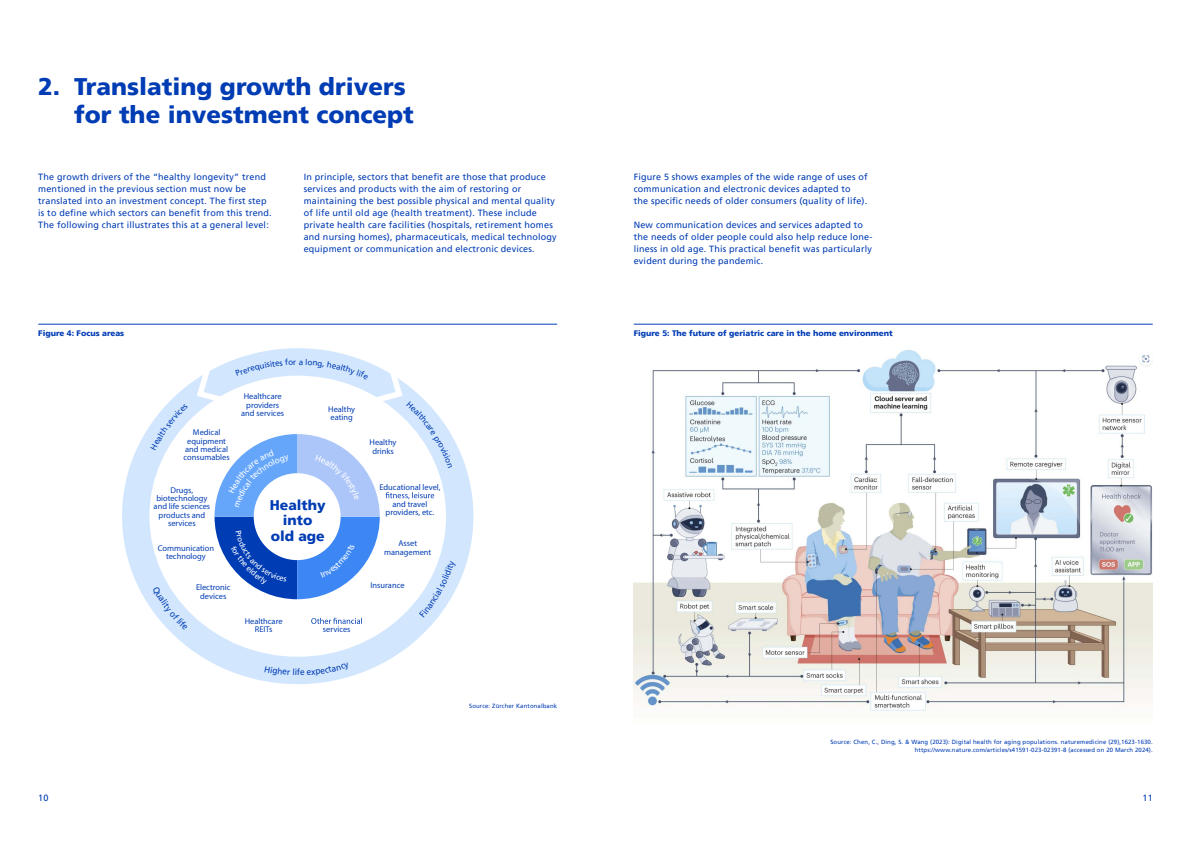
<style>
.page{position:relative;width:1191px;height:842px;background:#fff}
.page>*{position:absolute;margin:0;border:0;box-sizing:border-box;transform-origin:0 0}
.t1{font:900 24px/28px "Frutigerfor ZKB";color:#003cb4}
.t2{font:900 14px/15.4px "Frutigerfor ZKB";color:#003cb4;text-align:center}
.t3{font:9px/12px "Frutigerfor ZKB";letter-spacing:.02em;color:#003cb4}
.t4{font:8.6px "Frutigerfor ZKB";color:#003cb4}
.t5{font:8.4px/8.4px "Myriad Pro";color:#003cb4;text-align:center}
.t6{font:900 8px "Frutigerfor ZKB";color:#003cb4}
.t7{font:6px/8px "Frutigerfor ZKB";letter-spacing:.02em;color:#003cb4;text-align:right}
</style>
<div class="page">
<hr style="left:38px;top:324px;width:519px;height:1px;background:#003cb4">
<svg style="left:122px;top:348px;width:351px;height:336px"></svg>
<hr style="left:634px;top:324px;width:518px;height:1px;background:#003cb4">
<img style="left:634px;top:350px;width:518px;height:361px">
<svg style="left:265px;top:663px;width:85px;height:13px"></svg>
<svg style="left:150px;top:357px;width:306px;height:273px"></svg>
<h1 class="t1" style="left:74px;top:72px;width:341px;text-indent:-36px">2. Translating growth drivers for the investment concept</h1>
<p class="t3" style="left:38px;top:171px;width:235px">The growth drivers of the “healthy longevity” trend mentioned in the previous section must now be translated into an investment concept. The first step is to define which sectors can benefit from this trend.<br>The following chart illustrates this at a general level:</p>
<p class="t3" style="left:304px;top:171px;width:254px">In principle, sectors that benefit are those that produce services and products with the aim of restoring or maintaining the best possible physical and mental quality of life until old age (health treatment). These include private health care facilities (hospitals, retirement homes and nursing homes), pharmaceuticals, medical technology equipment or communication and electronic devices.</p>
<p class="t6" style="left:38px;top:328px;width:87px">Figure 4: Focus areas</p>
<p class="t5" style="left:183px;top:428px;width:48px">Medical equipment and medical consumables</p>
<p class="t5" style="left:154px;top:485px;width:58px">Drugs, biotechnology and life sciences products and services</p>
<p class="t5" style="left:158px;top:544px;width:58px">Communication technology</p>
<p class="t5" style="left:196px;top:583px;width:36px">Electronic devices</p>
<p class="t5" style="left:241px;top:392px;width:44px">Healthcare providers and services</p>
<p class="t5" style="left:328px;top:405px;width:28px;text-align:left">Healthy eating</p>
<h2 class="t2" style="left:270px;top:497px;width:57px">Healthy into old age</h2>
<p class="t5" style="left:245px;top:617px;width:39px">Healthcare<br>REITs</p>
<p class="t5" style="left:323px;top:625px;width:29px">services</p>
<p class="t4" style="left:297px;top:667px;width:5px">f</p>
<p class="t5" style="left:369px;top:438px;width:28px">Healthy drinks</p>
<p class="t5" style="left:379px;top:478px;width:62px;line-height:16.8px">Educational level, and travel</p>
<p class="t5" style="left:385px;top:508px;width:50px">providers, etc.</p>
<p class="t5" style="left:384px;top:539px;width:49px">Asset management</p>
<p class="t5" style="left:370px;top:580px;width:36px">Insurance</p>
<p class="t7" style="left:469px;top:702px;width:89px">Source: Zürcher Kantonalbank</p>
<p class="t3" style="left:634px;top:171px;width:235px">Figure 5 shows examples of the wide range of uses of communication and electronic devices adapted to<br>the specific needs of older consumers (quality of life).</p>
<p class="t3" style="left:634px;top:219px;width:240px">New communication devices and services adapted to the needs of older people could also help reduce lone&shy;liness in old age. This practical benefit was particularly evident during the pandemic.</p>
<p class="t6" style="left:634px;top:328px;width:260px">Figure 5: The future of geriatric care in the home environment</p>
<p class="t7" style="left:830px;top:738px;width:324px">Source: Chen, C., Ding, S. &amp; Wang (2023): Digital health for aging populations. naturemedicine (29),1623-1630. https://www.nature.com/articles/s41591-023-02391-8 (accessed on 20 March 2024).</p>
<p class="t3" style="left:38px;top:791px;width:12px">10</p>
<p class="t3" style="left:1142px;top:791px;width:12px">11</p>
</div>
